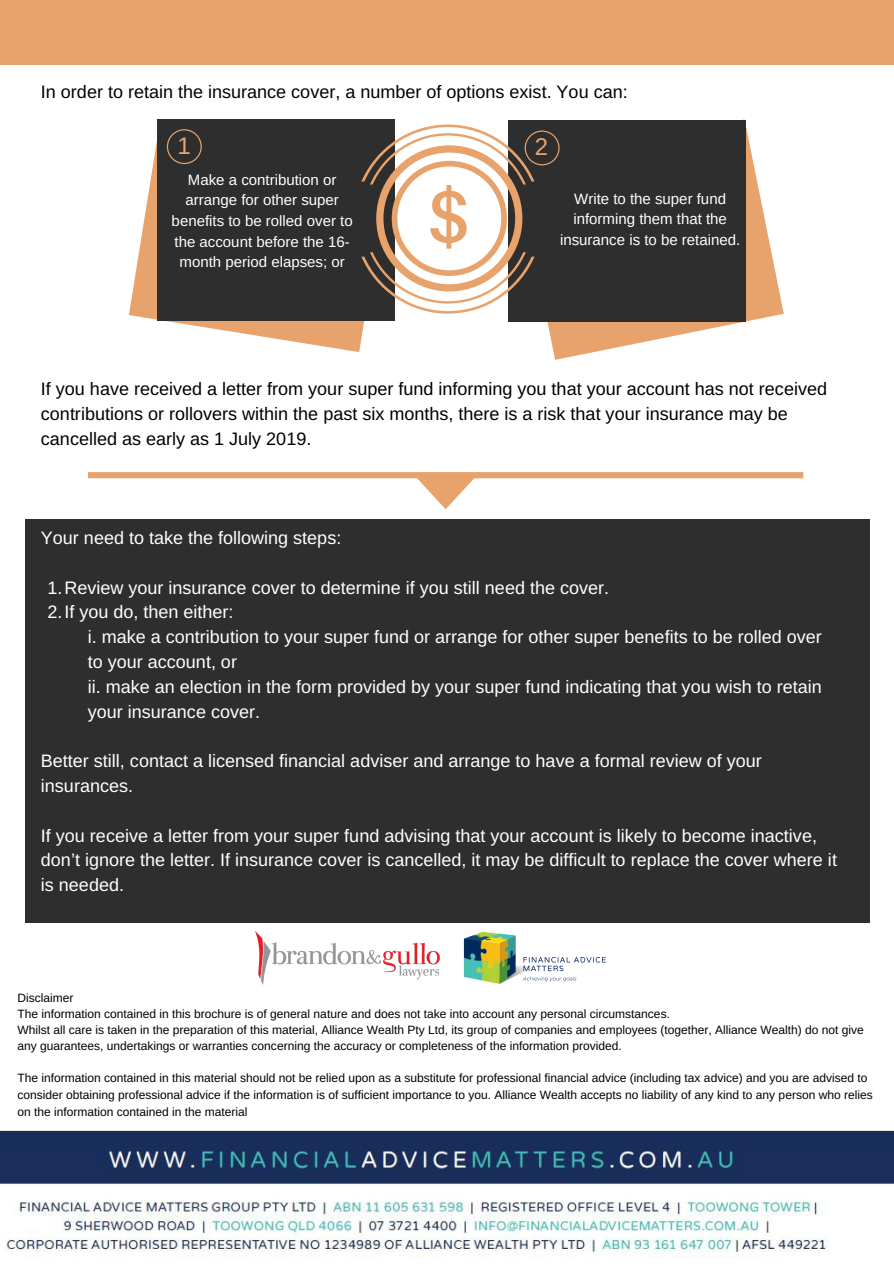
<style>
.page{position:relative;width:894px;height:1264px;background:#fff}
.page>*{position:absolute;margin:0;border:0;box-sizing:border-box;transform-origin:0 0}
.t1{font:24px "Arimo";color:#e8a36c}
.t2{font:18px/24.8px "Arimo";color:#fff}
.t3{font:18px/24.8px "Arimo";color:#000}
.t4{font:15px/20.7px "Arimo";color:#fff;text-align:center}
.t5{font:15px/20.5px "Arimo";color:#fff;text-align:center}
.t6{font:12px/15.8px "Arimo";color:#000}
</style>
<div class="page">
<div style="left:26px;top:520px;width:843px;height:403px;background:#2e2e2e"></div>
<svg style="left:129px;top:141px;width:236px;height:211px"></svg>
<div style="left:0;top:0;width:893px;height:64px;background:#e8a36c"></div>
<div style="left:157px;top:119px;width:237px;height:202px;background:#2e2e2e"></div>
<svg style="left:547px;top:119px;width:236px;height:241px"></svg>
<div style="left:507px;top:120px;width:238px;height:202px;background:#2e2e2e"></div>
<svg style="left:167px;top:129px;width:35px;height:35px"></svg>
<svg style="left:361px;top:124px;width:198px;height:190px"></svg>
<svg style="left:88px;top:472px;width:715px;height:37px"></svg>
<img style="left:0;top:1130px;width:893px;height:129px">
<img style="left:439px;top:931px;width:167px;height:53px">
<img style="left:256px;top:932px;width:183px;height:52px">
<h2 class="t3" style="left:41px;top:79px;width:588px">In order to retain the insurance cover, a number of options exist. You can:</h2>
<h1 class="t1" style="left:177px;top:132px;width:15px">1</h1>
<h1 class="t1" style="left:534px;top:133px;width:15px">2</h1>
<p class="t4" style="left:172px;top:169px;width:182px">Make a contribution or arrange for other super benefits to be rolled over to the account before the 16- month period elapses; or</p>
<p class="t5" style="left:560px;top:188px;width:182px">Write to the super fund informing them that the insurance is to be retained.</p>
<h2 class="t3" style="left:41px;top:377px;width:787px">If you have received a letter from your super fund informing you that your account has not received contributions or rollovers within the past six months, there is a risk that your insurance may be cancelled as early as 1 July 2019.</h2>
<h2 class="t2" style="left:41px;top:525px;width:302px">Your need to take the following steps:</h2>
<h2 class="t2" style="left:48px;top:575px;width:563px">1.Review your insurance cover to determine if you still need the cover.<br>2.If you do, then either:</h2>
<h2 class="t2" style="left:88px;top:624px;width:735px">i. make a contribution to your super fund or arrange for other super benefits to be rolled over to your account, or<br>ii. make an election in the form provided by your super fund indicating that you wish to retain your insurance cover.</h2>
<h2 class="t2" style="left:41px;top:748px;width:722px">Better still, contact a licensed financial adviser and arrange to have a formal review of your insurances.</h2>
<h2 class="t2" style="left:41px;top:822px;width:797px">If you receive a letter from your super fund advising that your account is likely to become inactive, don’t ignore the letter. If insurance cover is cancelled, it may be difficult to replace the cover where it is needed.</h2>
<p class="t6" style="left:17px;top:990px;width:847px">Disclaimer<br>The information contained in this brochure is of general nature and does not take into account any personal circumstances.<br>Whilst all care is taken in the preparation of this material, Alliance Wealth Pty Ltd, its group of companies and employees (together, Alliance Wealth) do not give any guarantees, undertakings or warranties concerning the accuracy or completeness of the information provided.</p>
<p class="t6" style="left:17px;top:1069px;width:856px;line-height:17px">The information contained in this material should not be relied upon as a substitute for professional financial advice (including tax advice) and you are advised to consider obtaining professional advice if the information is of sufficient importance to you. Alliance Wealth accepts no liability of any kind to any person who relies on the information contained in the material</p>
</div>
